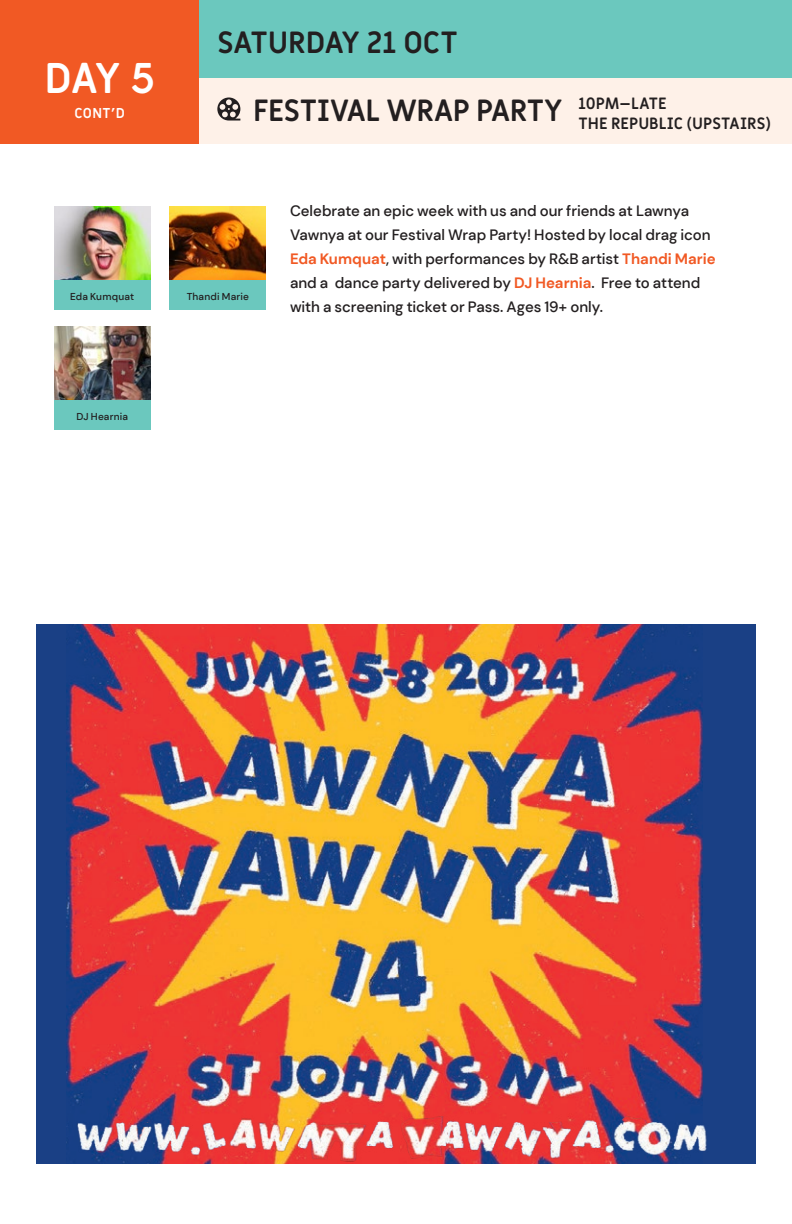
<style>
.page{position:relative;width:792px;height:1224px;background:#fff}
.page>*{position:absolute;margin:0;border:0;box-sizing:border-box;transform-origin:0 0}
.t1{font:700 42px "Miriam Libre";color:#fff}
.t2{font:700 30px "Miriam Libre";letter-spacing:-.02em;color:#231f20}
.t3{font:700 16px/20px "Miriam Libre";color:#231f20}
.t4{font:500 15px/24px "DM Sans";letter-spacing:-.005em;color:#231f20}
.t5{font:700 14px "Miriam Libre";color:#fff}
.t6{font:500 10px "DM Sans";letter-spacing:.015em;color:#231f20}
.s1{font-weight:700;color:#f15924}
</style>
<div class="page">
<div style="left:36px;top:624px;width:720px;height:540px;background:#1a4085"></div>
<img style="left:66px;top:624px;width:636px;height:486px">
<img style="left:66px;top:1110px;width:641px;height:54px">
<div style="left:0;top:0;width:199px;height:144px;background:#f15924"></div>
<div style="left:199px;top:78px;width:593px;height:66px;background:#fef1e8"></div>
<div style="left:199px;top:0;width:593px;height:78px;background:#6bc8be"></div>
<svg style="left:217px;top:97px;width:23px;height:24px"></svg>
<img style="left:54px;top:206px;width:96px;height:75px">
<img style="left:54px;top:326px;width:96px;height:75px">
<img style="left:170px;top:206px;width:96px;height:75px">
<div style="left:54px;top:281px;width:96px;height:29px;background:#6bc8be"></div>
<div style="left:54px;top:401px;width:96px;height:29px;background:#6bc8be"></div>
<div style="left:170px;top:281px;width:96px;height:29px;background:#6bc8be"></div>
<p class="t1" style="left:45px;top:52px;width:112px">DAY 5</p>
<p class="t5" style="left:75px;top:104px;width:52px">CONT'D</p>
<p class="t6" style="left:70px;top:291px;width:65px">Eda Kumquat</p>
<p class="t2" style="left:217px;top:23px;width:242px">SATURDAY 21 OCT</p>
<p class="t2" style="left:253px;top:91px;width:311px">FESTIVAL WRAP PARTY</p>
<p class="t3" style="left:579px;top:94px;width:194px">10PM–LATE<br>THE REPUBLIC (UPSTAIRS)</p>
<p class="t6" style="left:187px;top:291px;width:64px">Thandi Marie</p>
<p class="t4" style="left:290px;top:199px;width:427px">Celebrate an epic week with us and our friends at Lawnya Vawnya at our Festival Wrap Party! Hosted by local drag icon <span class="s1">Eda Kumquat</span>, with performances by R&amp;B artist <span class="s1">Thandi Marie </span>and a dance party delivered by <span class="s1">DJ Hearnia</span>. Free to attend with a screening ticket or Pass. Ages 19+ only.</p>
<p class="t6" style="left:76px;top:411px;width:53px">DJ Hearnia</p>
</div>
